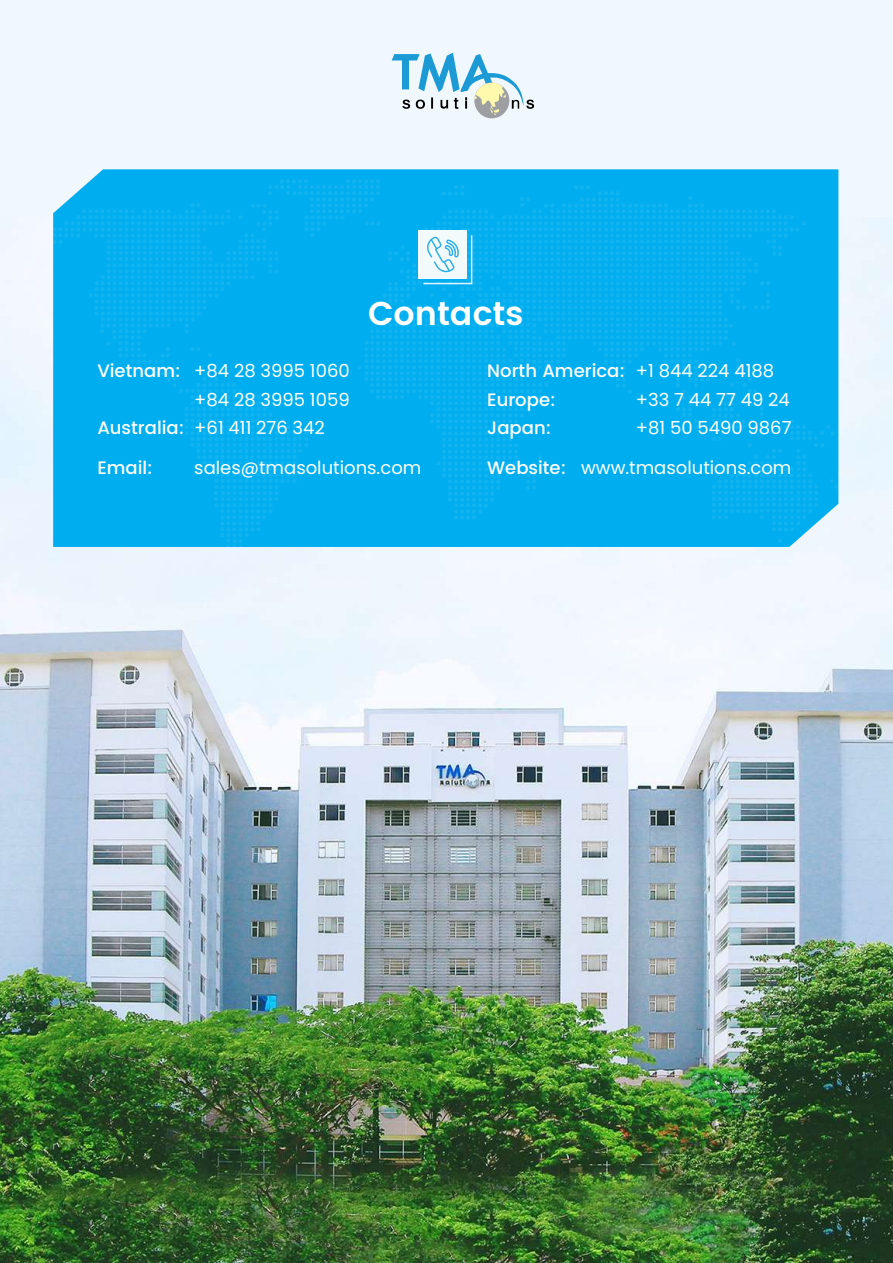
<style>
.page{position:relative;width:893px;height:1263px;background:#fff}
.page>*{position:absolute;margin:0;border:0;box-sizing:border-box;transform-origin:0 0}
.t1{font:600 33px "Poppins";color:#fff}
.t2{font:18px/28.5px "Poppins";color:#fff;text-align:justify}
.t3{font:500 18px/28.5px "Poppins";color:#fff}
.s1{font-weight:500}
</style>
<div class="page">
<div style="left:0;top:0;width:893px;height:364px;background:#f1f8fd"></div>
<img style="left:0;top:218px;width:893px;height:1045px">
<div style="left:474px;top:83px;width:35px;height:35px;background:#9d9fa2;border-radius:50%"></div>
<svg style="left:392px;top:53px;width:142px;height:62px"></svg>
<svg style="left:92px;top:169px;width:746px;height:10px;background:#09b0ef"></svg>
<svg style="left:53px;top:179px;width:785px;height:368px;background:#06afef"></svg>
<h1 class="t1" style="left:368px;top:288px;width:157px">Contacts</h1>
<p class="t3" style="left:97px;top:357px;width:85px">Vietnam:</p>
<p class="t3" style="left:97px;top:414px;width:88px">Australia:</p>
<p class="t2" style="left:194px;top:357px;width:157px">+84 28 3995 1060 +84 28 3995 1059 +61 411 276 342</p>
<p class="t3" style="left:97px;top:454px;width:57px">Email:</p>
<p class="t2" style="left:194px;top:453px;width:229px">sales@tmasolutions.com</p>
<p class="t3" style="left:487px;top:357px;width:139px">North America:<br>Europe:<br>Japan:</p>
<p class="t2" style="left:636px;top:357px;width:157px;text-align:left">+1 844 224 4188 +33 7 44 77 49 24 +81 50 5490 9867</p>
<p class="t2" style="left:487px;top:453px;width:306px"><span class="s1">Website:</span> www.tmasolutions.com</p>
</div>
